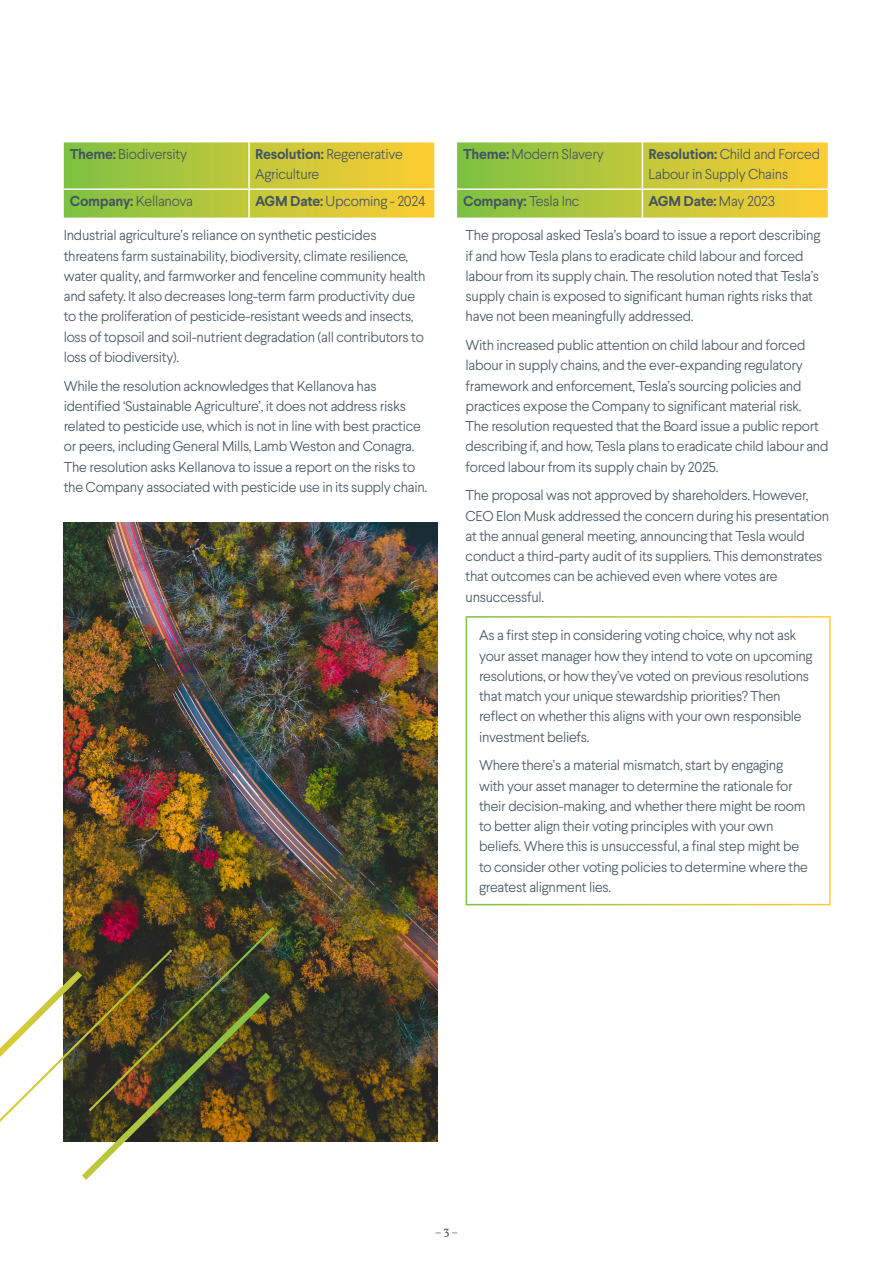
<style>
.page{position:relative;width:893px;height:1263px;background:#fff}
.page>*{position:absolute;margin:0;border:0;box-sizing:border-box;transform-origin:0 0}
.Body{font:300 14.25px/20.2px "Larsseit";letter-spacing:-.02em;color:#455560}
.Para_Heading{font:300 14.25px/20.2px "Larsseit";letter-spacing:-.02em;color:#455560}
.Para_Heading-2{font:700 14.25px "Larsseit";letter-spacing:-.02em;color:#455560}
.t1{font:12px "Vollkorn";color:#455560}
.s1{font-weight:700}
.s2{font-weight:300}
</style>
<div class="page">
<svg style="left:457px;top:142px;width:371px;height:76px;background:#c0c941"></svg>
<svg style="left:64px;top:142px;width:370px;height:76px;background:#bfc73c"></svg>
<hr style="left:248px;top:142px;width:2px;height:46px;background:#fff">
<hr style="left:64px;top:188px;width:185px;height:2px;background:#fff">
<hr style="left:249px;top:188px;width:185px;height:2px;background:#fff">
<hr style="left:248px;top:190px;width:2px;height:28px;background:#fff">
<img style="left:64px;top:523px;width:374px;height:618px">
<img style="left:0;top:927px;width:274px;height:253px">
<p class="Para_Heading" style="left:70px;top:144px;width:119px"><span class="s1">Theme:</span> Biodiversity</p>
<p class="Para_Heading" style="left:255px;top:144px;width:149px"><span class="s1">Resolution:</span> Regenerative<br>Agriculture</p>
<p class="Para_Heading" style="left:70px;top:191px;width:125px"><span class="s1">Company:</span> Kellanova</p>
<p class="Para_Heading" style="left:255px;top:191px;width:172px"><span class="s1">AGM Date:</span> Upcoming - 2024</p>
<p class="Body" style="left:64px;top:225px;width:363px">Industrial agriculture’s reliance on synthetic pesticides threatens farm sustainability, biodiversity, climate resilience, water quality, and farmworker and fenceline community health and safety. It also decreases long-term farm productivity due to the proliferation of pesticide-resistant weeds and insects, loss of topsoil and soil-nutrient degradation (all contributors to loss of biodiversity).</p>
<p class="Body" style="left:64px;top:375px;width:365px">While the resolution acknowledges that Kellanova has identified ‘Sustainable Agriculture’, it does not address risks related to pesticide use, which is not in line with best practice or peers, including General Mills, Lamb Weston and Conagra.<br>The resolution asks Kellanova to issue a report on the risks to the Company associated with pesticide use in its supply chain.</p>
<p class="Para_Heading" style="left:463px;top:144px;width:142px"><span class="s1">Theme:</span> Modern Slavery</p>
<p class="Para_Heading" style="left:648px;top:144px;width:173px"><span class="s1">Resolution:</span> Child and Forced<br>Labour in Supply Chains</p>
<p class="Para_Heading-2" style="left:463px;top:192px;width:118px">Company: <span class="s2">Tesla Inc</span></p>
<p class="Para_Heading-2" style="left:648px;top:192px;width:128px">AGM Date: <span class="s2">May 2023</span></p>
<p class="Body" style="left:466px;top:225px;width:356px">The proposal asked Tesla’s board to issue a report describing if and how Tesla plans to eradicate child labour and forced labour from its supply chain. The resolution noted that Tesla’s supply chain is exposed to significant human rights risks that have not been meaningfully addressed.</p>
<p class="Body" style="left:466px;top:335px;width:364px">With increased public attention on child labour and forced labour in supply chains, and the ever-expanding regulatory framework and enforcement, Tesla’s sourcing policies and practices expose the Company to significant material risk.<br>The resolution requested that the Board issue a public report describing if, and how, Tesla plans to eradicate child labour and forced labour from its supply chain by 2025.</p>
<p class="Body" style="left:466px;top:485px;width:365px">The proposal was not approved by shareholders. However, CEO Elon Musk addressed the concern during his presentation at the annual general meeting, announcing that Tesla would conduct a third-party audit of its suppliers. This demonstrates that outcomes can be achieved even where votes are unsuccessful.</p>
<p class="Body" style="left:479px;top:625px;width:335px">As a first step in considering voting choice, why not ask your asset manager how they intend to vote on upcoming resolutions, or how they’ve voted on previous resolutions that match your unique stewardship priorities? Then reflect on whether this aligns with your own responsible investment beliefs.</p>
<p class="Body" style="left:479px;top:755px;width:330px">Where there’s a material mismatch, start by engaging with your asset manager to determine the rationale for their decision-making, and whether there might be room to better align their voting principles with your own beliefs. Where this is unsuccessful, a final step might be to consider other voting policies to determine where the greatest alignment lies.</p>
<p class="t1" style="left:435px;top:1224px;width:25px">– 3 –</p>
</div>
